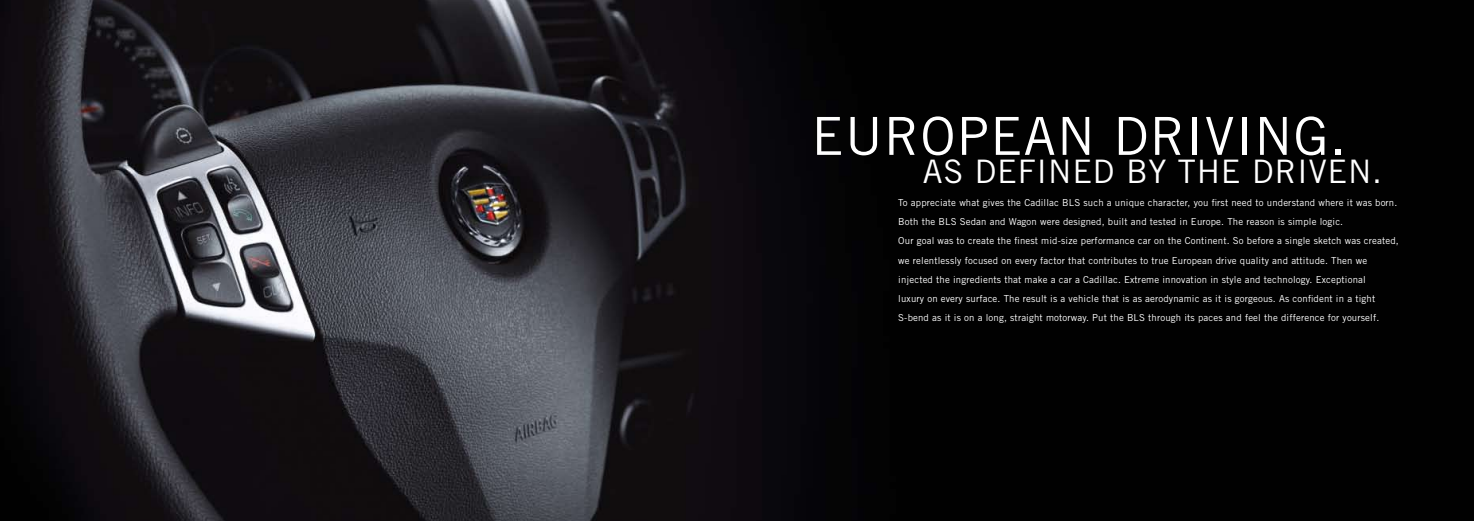
<style>
.page{position:relative;width:1474px;height:521px;background:#fff}
.page>*{position:absolute;margin:0;border:0;box-sizing:border-box;transform-origin:0 0}
.t1{font:52.5px "Trade Gothic";letter-spacing:.025em;color:#fff}
.t2{font:32.38px "Trade Gothic";letter-spacing:.025em;color:#fff}
.t3{font:9.62px/19.2px "Trade Gothic";letter-spacing:.015em;color:#fff}
</style>
<div class="page">
<img style="left:0;top:0;width:1473px;height:521px">
<h1 class="t1" style="left:811px;top:104px;width:536px">EUROPEAN DRIVING.</h1>
<h2 class="t2" style="left:922px;top:152px;width:461px">AS DEFINED BY THE DRIVEN.</h2>
<p class="t3" style="left:898px;top:193px;width:502px">To appreciate what gives the Cadillac BLS such a unique character, you first need to understand where it was born.<br>Both the BLS Sedan and Wagon were designed, built and tested in Europe. The reason is simple logic.<br>Our goal was to create the finest mid-size performance car on the Continent. So before a single sketch was created, we relentlessly focused on every factor that contributes to true European drive quality and attitude. Then we injected the ingredients that make a car a Cadillac. Extreme innovation in style and technology. Exceptional<br>luxury on every surface. The result is a vehicle that is as aerodynamic as it is gorgeous. As confident in a tight S-bend as it is on a long, straight motorway. Put the BLS through its paces and feel the difference for yourself.</p>
</div>
